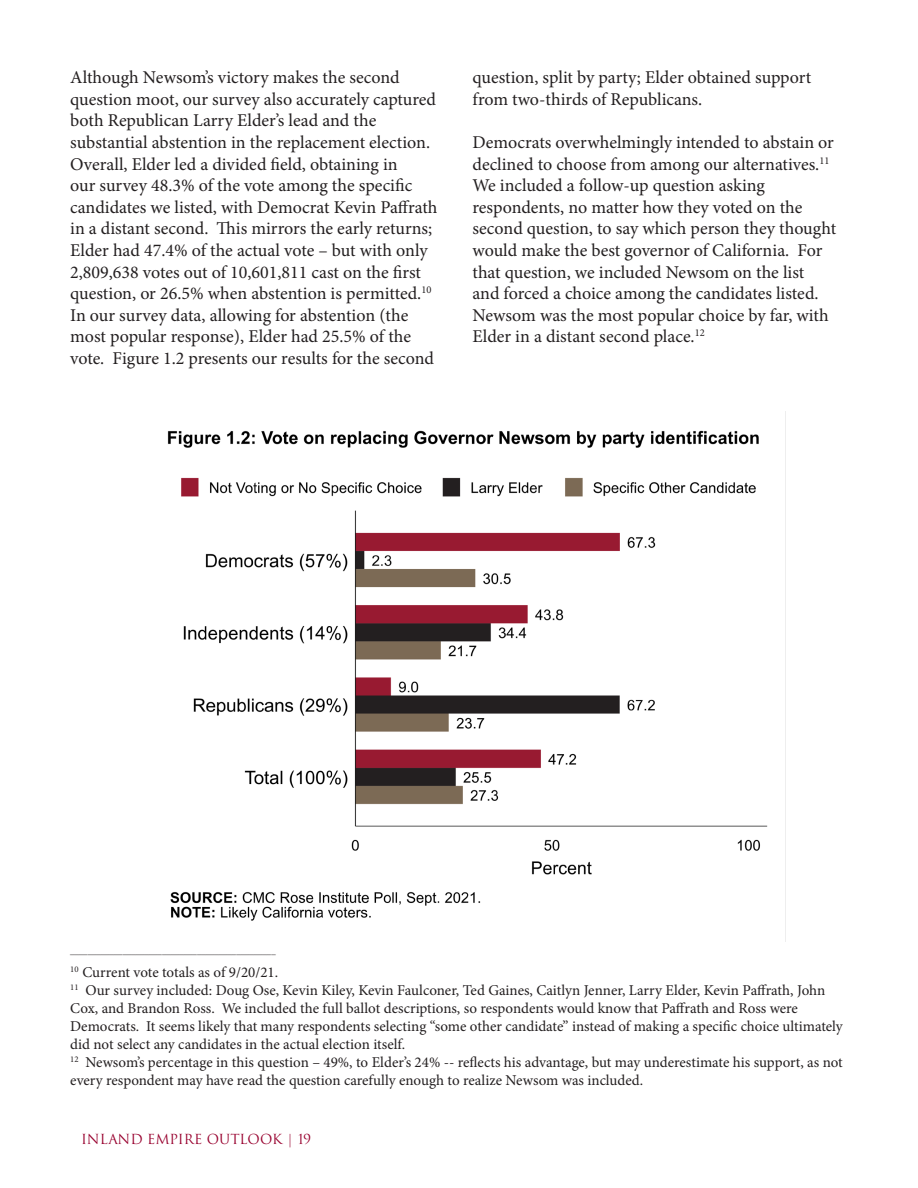
<style>
.page{position:relative;width:918px;height:1188px;background:#fff}
.page>*{position:absolute;margin:0;border:0;box-sizing:border-box;transform-origin:0 0}
.t1{font:18px/21.6px "Minion Pro";color:#231f20}
.t2{font:15px/18px "Minion Pro";color:#231f20}
.t3{font:13.5px "Trajan Pro 3";color:#98002e}
.t4{font:8.7px "Minion Pro";color:#231f20}
</style>
<div class="page">
<img style="left:167px;top:411px;width:619px;height:530px">
<p class="t1" style="left:70px;top:67px;width:369px">Although Newsom’s victory makes the second question moot, our survey also accurately captured both Republican Larry Elder’s lead and the substantial abstention in the replacement election.<br>Overall, Elder led a divided field, obtaining in<br>our survey 48.3% of the vote among the specific candidates we listed, with Democrat Kevin Paffrath in a distant second. This mirrors the early returns; Elder had 47.4% of the actual vote – but with only 2,809,638 votes out of 10,601,811 cast on the first question, or 26.5% when abstention is permitted.<sup>10<br></sup>In our survey data, allowing for abstention (the most popular response), Elder had 25.5% of the vote. Figure 1.2 presents our results for the second</p>
<p class="t1" style="left:472px;top:67px;width:340px">question, split by party; Elder obtained support from two-thirds of Republicans.</p>
<p class="t1" style="left:472px;top:132px;width:365px">Democrats overwhelmingly intended to abstain or declined to choose from among our alternatives.<sup>11<br></sup>We included a follow-up question asking respondents, no matter how they voted on the second question, to say which person they thought would make the best governor of California. For that question, we included Newsom on the list<br>and forced a choice among the candidates listed.<br>Newsom was the most popular choice by far, with Elder in a distant second place.<sup>12</sup></p>
<p class="t4" style="left:70px;top:946px;width:207px">_______________________________________________</p>
<p class="t2" style="left:70px;top:964px;width:210px"><sup>10</sup> Current vote totals as of 9/20/21.</p>
<p class="t2" style="left:70px;top:982px;width:774px"><sup>11</sup> Our survey included: Doug Ose, Kevin Kiley, Kevin Faulconer, Ted Gaines, Caitlyn Jenner, Larry Elder, Kevin Paffrath, John Cox, and Brandon Ross. We included the full ballot descriptions, so respondents would know that Paffrath and Ross were Democrats. It seems likely that many respondents selecting “some other candidate” instead of making a specific choice ultimately did not select any candidates in the actual election itself.</p>
<p class="t2" style="left:70px;top:1054px;width:774px"><sup>12</sup> Newsom’s percentage in this question – 49%, to Elder’s 24% -- reflects his advantage, but may underestimate his support, as not every respondent may have read the question carefully enough to realize Newsom was included.</p>
<p class="t3" style="left:81px;top:1130px;width:232px">INLAND EMPIRE OUTLOOK | 19</p>
</div>
